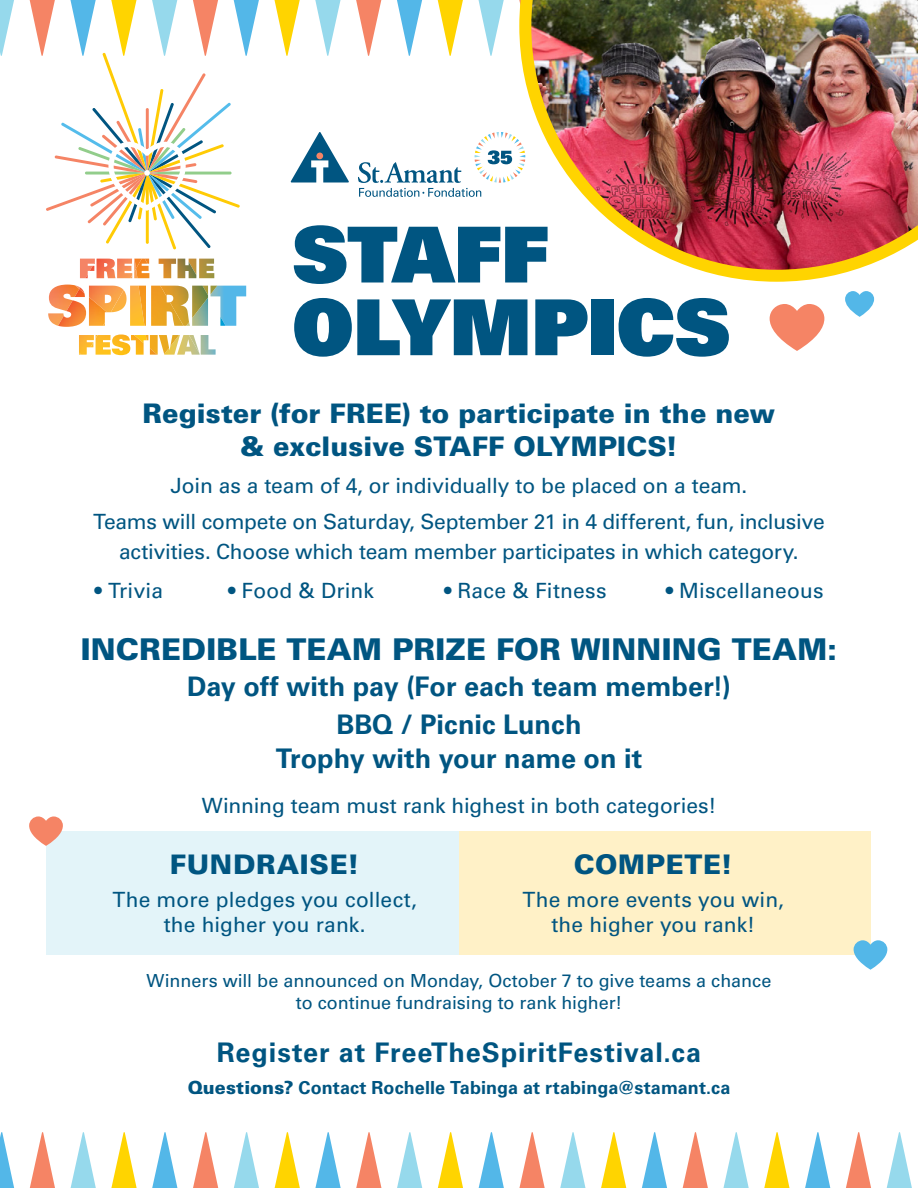
<style>
.page{position:relative;width:918px;height:1188px;background:#fff}
.page>*{position:absolute;margin:0;border:0;box-sizing:border-box;transform-origin:0 0}
.t1{font:77.25px/72.8px "Univers LT Std X Black";letter-spacing:-.005em;color:#005581}
.t2{font:900 30px "Univers LT Std";letter-spacing:.005em;color:#005581}
.t3{font:700 27px/37.5px "Univers LT Std";letter-spacing:.005em;color:#005581;text-align:center}
.t4{font:900 27px/33px "Univers LT Std";color:#005581;text-align:center}
.t5{font:700 27px "Univers LT Std";letter-spacing:.035em;color:#005581}
.t6{font:900 27px "Univers LT Std";letter-spacing:.025em;color:#005581}
.t7{font:900 27px "Univers LT Std";letter-spacing:.02em;color:#005581}
.t8{font:21px/25.5px "Univers LT Std";letter-spacing:-.005em;color:#005581;text-align:center}
.t9{font:18px/21.6px "Univers LT Std";letter-spacing:-.005em;color:#005581;text-align:center}
.t10{font:700 18px "Univers LT Std";letter-spacing:.005em;color:#005581}
.s1{font-weight:900}
</style>
<div class="page">
<div style="left:46px;top:831px;width:413px;height:124px;background:#e3f4f9"></div>
<div style="left:459px;top:831px;width:411px;height:124px;background:#fff1c7"></div>
<svg style="left:0;top:0;width:14px;height:56px"></svg>
<svg style="left:315px;top:0;width:26px;height:56px"></svg>
<svg style="left:478px;top:0;width:26px;height:56px"></svg>
<svg style="left:356px;top:0;width:26px;height:56px"></svg>
<svg style="left:397px;top:0;width:25px;height:56px"></svg>
<svg style="left:437px;top:0;width:26px;height:56px"></svg>
<svg style="left:274px;top:0;width:26px;height:56px"></svg>
<img style="left:519px;top:0;width:399px;height:282px">
<svg style="left:770px;top:304px;width:54px;height:47px"></svg>
<svg style="left:845px;top:291px;width:29px;height:26px"></svg>
<svg style="left:29px;top:816px;width:34px;height:30px"></svg>
<svg style="left:854px;top:940px;width:33px;height:30px"></svg>
<svg style="left:217px;top:286px;width:29px;height:40px"></svg>
<img style="left:136px;top:259px;width:81px;height:96px">
<svg style="left:79px;top:259px;width:65px;height:67px"></svg>
<img style="left:186px;top:298px;width:40px;height:57px">
<img style="left:145px;top:259px;width:63px;height:67px">
<img style="left:48px;top:285px;width:31px;height:32px">
<svg style="left:150px;top:348px;width:7px;height:7px"></svg>
<img style="left:58px;top:289px;width:49px;height:66px">
<svg style="left:29px;top:0;width:230px;height:249px"></svg>
<svg style="left:291px;top:132px;width:58px;height:51px"></svg>
<div style="left:316px;top:153px;width:7px;height:6px;background:#f58465;border-radius:50%"></div>
<svg style="left:358px;top:132px;width:167px;height:65px"></svg>
<svg style="left:886px;top:1132px;width:26px;height:56px"></svg>
<svg style="left:560px;top:1132px;width:26px;height:56px"></svg>
<svg style="left:723px;top:1132px;width:26px;height:56px"></svg>
<svg style="left:397px;top:1132px;width:26px;height:56px"></svg>
<svg style="left:846px;top:1132px;width:25px;height:56px"></svg>
<svg style="left:519px;top:1132px;width:26px;height:56px"></svg>
<svg style="left:682px;top:1132px;width:26px;height:56px"></svg>
<svg style="left:356px;top:1132px;width:26px;height:56px"></svg>
<svg style="left:805px;top:1132px;width:26px;height:56px"></svg>
<svg style="left:478px;top:1132px;width:26px;height:56px"></svg>
<svg style="left:642px;top:1132px;width:25px;height:56px"></svg>
<svg style="left:315px;top:1132px;width:26px;height:56px"></svg>
<svg style="left:152px;top:1132px;width:26px;height:56px"></svg>
<svg style="left:234px;top:1132px;width:25px;height:56px"></svg>
<svg style="left:70px;top:1132px;width:26px;height:56px"></svg>
<svg style="left:764px;top:1132px;width:26px;height:56px"></svg>
<svg style="left:437px;top:1132px;width:26px;height:56px"></svg>
<svg style="left:601px;top:1132px;width:26px;height:56px"></svg>
<svg style="left:274px;top:1132px;width:26px;height:56px"></svg>
<svg style="left:111px;top:1132px;width:26px;height:56px"></svg>
<svg style="left:193px;top:1132px;width:26px;height:56px"></svg>
<svg style="left:29px;top:1132px;width:26px;height:56px"></svg>
<svg style="left:0;top:1132px;width:14px;height:56px"></svg>
<h1 class="t1" style="left:292px;top:216px;width:440px">STAFF<br>OLYMPICS</h1>
<p class="t4" style="left:143px;top:396px;width:634px">Register (for FREE) to participate in the new &amp; exclusive STAFF OLYMPICS!</p>
<p class="t8" style="left:93px;top:467px;width:733px;line-height:36.8px">Join as a team of 4, or individually to be placed on a team.<br>Teams will compete on Saturday, September 21 in 4 different, fun, inclusive</p>
<p class="t8" style="left:119px;top:539px;width:681px">activities. Choose which team member participates in which category.</p>
<p class="t8" style="left:95px;top:578px;width:70px">• Trivia</p>
<p class="t8" style="left:228px;top:578px;width:148px">• Food &amp; Drink</p>
<p class="t8" style="left:444px;top:578px;width:164px">• Race &amp; Fitness</p>
<p class="t8" style="left:666px;top:578px;width:159px">• Miscellaneous</p>
<h2 class="t2" style="left:81px;top:631px;width:758px">INCREDIBLE TEAM PRIZE FOR WINNING TEAM:</h2>
<p class="t3" style="left:187px;top:668px;width:545px">Day off with pay (For each team member!)<br>BBQ / Picnic Lunch</p>
<p class="t3" style="left:276px;top:740px;width:368px">Trophy with your name on it</p>
<p class="t8" style="left:202px;top:793px;width:516px">Winning team must rank highest in both categories!</p>
<p class="t6" style="left:170px;top:848px;width:191px">FUNDRAISE!</p>
<p class="t8" style="left:112px;top:887px;width:306px">The more pledges you collect, the higher you rank.</p>
<p class="t7" style="left:574px;top:848px;width:161px">COMPETE!</p>
<p class="t8" style="left:522px;top:887px;width:263px">The more events you win, the higher you rank!</p>
<p class="t9" style="left:147px;top:970px;width:626px">Winners will be announced on Monday, October 7 to give teams a chance to continue fundraising to rank higher!</p>
<p class="t5" style="left:217px;top:1037px;width:486px">Register at FreeTheSpiritFestival.ca</p>
<p class="t10" style="left:188px;top:1077px;width:544px"><span class="s1">Questions?</span> Contact Rochelle Tabinga at rtabinga@stamant.ca</p>
</div>
